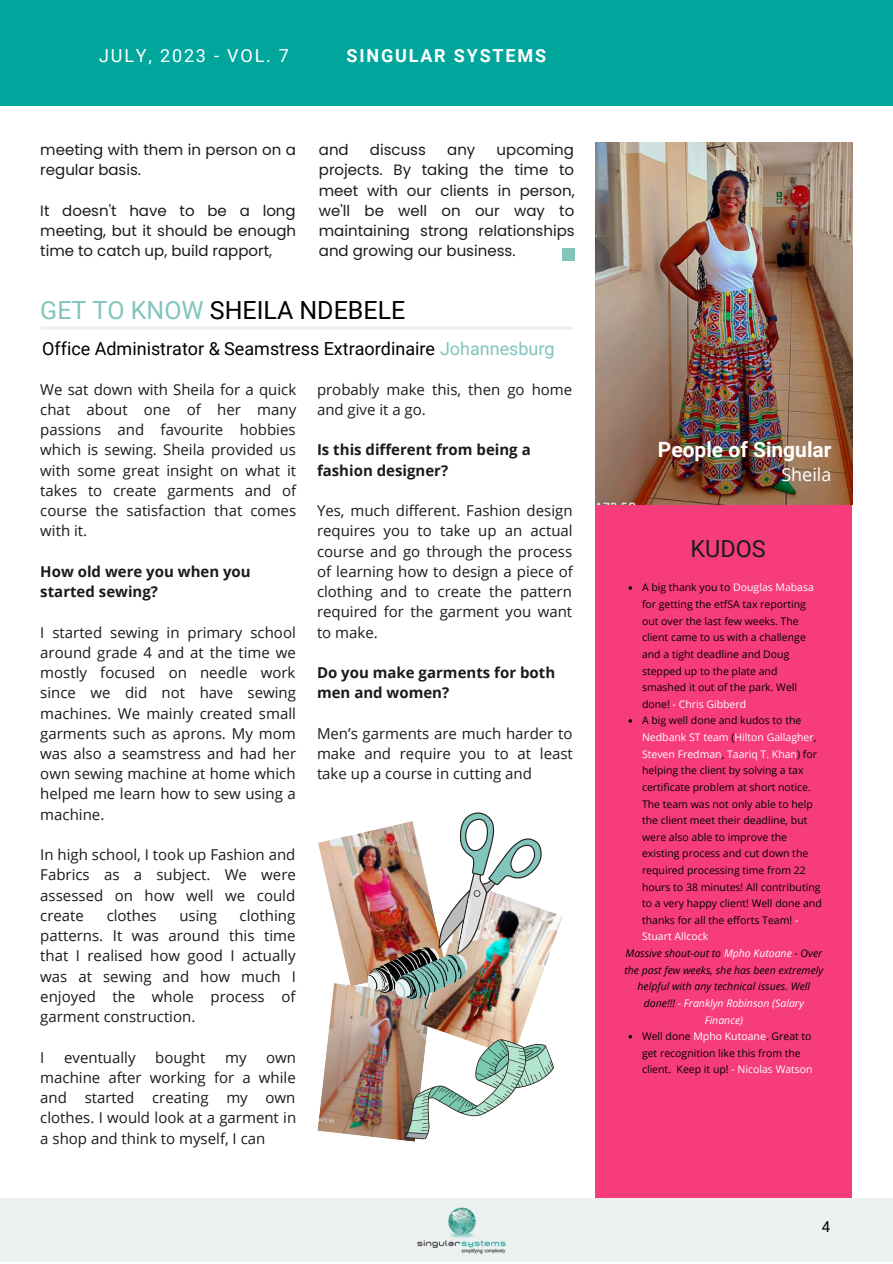
<style>
.page{position:relative;width:893px;height:1264px;background:#fff}
.page>*{position:absolute;margin:0;border:0;box-sizing:border-box;transform-origin:0 0}
.t1{font:25.05px "Roboto";color:#000}
.t2{font:23.55px "Roboto";color:#1a1b1e}
.t3{font:700 21px "Roboto";color:#fff}
.t4{font:18px "Roboto";color:#000}
.t5{font:700 18px "Roboto";letter-spacing:.1em;color:#fff}
.t6{font:18px "Roboto";letter-spacing:.1em;color:#fff}
.t7{font:18px "Open Sans";color:#fff}
.t8{font:15px/20.2px "Open Sans";color:#1a1b1e;text-align:justify}
.t9{font:15px/20.2px "Poppins";color:#1a1b1e;text-align:justify}
.t10{font:700 15px/20.2px "Open Sans";color:#1a1b1e}
.t11{font:15px "Roboto";color:#000}
.t12{font:10.5px/16.6px "Open Sans";color:#000}
.t13{font:italic 10.5px/16.6px "Open Sans";color:#000;text-align:center}
.s1{color:#81c5bd}
.s2{color:#fff}
</style>
<div class="page">
<div style="left:595px;top:504px;width:256px;height:698px;background:#f73c7c"></div>
<div style="left:0;top:1198px;width:892px;height:63px;background:#edf0f1"></div>
<div style="left:0;top:0;width:892px;height:106px;background:#00a69b"></div>
<img style="left:417px;top:1207px;width:89px;height:47px">
<img style="left:595px;top:142px;width:257px;height:362px">
<div style="left:562px;top:248px;width:13px;height:12px;background:#81c5bd"></div>
<svg style="left:628px;top:1035px;width:4px;height:3px"></svg>
<hr style="left:42px;top:326px;width:529px;height:4px;background:#edf0f1">
<img style="left:317px;top:986px;width:104px;height:152px">
<img style="left:318px;top:832px;width:48px;height:154px">
<img style="left:421px;top:916px;width:142px;height:106px">
<svg style="left:384px;top:1022px;width:170px;height:120px"></svg>
<img style="left:366px;top:812px;width:194px;height:196px">
<p class="t6" style="left:99px;top:45px;width:191px">JULY, 2023 - VOL. 7</p>
<p class="t5" style="left:346px;top:45px;width:201px">SINGULAR SYSTEMS</p>
<p class="t9" style="left:40px;top:140px;width:257px">meeting with them in person on a regular basis.</p>
<p class="t9" style="left:40px;top:200px;width:257px">It doesn't have to be a long meeting, but it should be enough time to catch up, build rapport,</p>
<p class="t9" style="left:319px;top:140px;width:257px;text-indent:178px">upcoming projects. By taking the time to meet with our clients in person, we'll be well on our way to maintaining strong relationships and growing our business.</p>
<p class="t9" style="left:319px;top:140px;width:31px">and</p>
<p class="t9" style="left:370px;top:140px;width:57px">discuss</p>
<p class="t9" style="left:447px;top:140px;width:30px">any</p>
<p class="t1" style="left:40px;top:295px;width:366px"><span class="s1">GET TO KNOW</span> SHEILA NDEBELE</p>
<p class="t4" style="left:42px;top:338px;width:514px">Office Administrator &amp; Seamstress Extraordinaire <span class="s1">Johannesburg</span></p>
<p class="t8" style="left:40px;top:378px;width:257px">We sat down with Sheila for a quick chat about one of her many passions and favourite hobbies which is sewing. Sheila provided us with some great insight on what it takes to create garments and of course the satisfaction that comes with it.</p>
<p class="t10" style="left:40px;top:561px;width:212px">How old were you when you started sewing?</p>
<p class="t8" style="left:40px;top:621px;width:257px">I started sewing in primary school around grade 4 and at the time we mostly focused on needle work since we did not have sewing machines. We mainly created small garments such as aprons. My mom was also a seamstress and had her own sewing machine at home which helped me learn how to sew using a machine.</p>
<p class="t8" style="left:40px;top:844px;width:257px">In high school, I took up Fashion and Fabrics as a subject. We were assessed on how well we could create</p>
<p class="t8" style="left:317px;top:378px;width:257px">probably make this, then go home and give it a go.</p>
<p class="t10" style="left:317px;top:439px;width:215px">Is this different from being a fashion designer?</p>
<p class="t8" style="left:317px;top:500px;width:257px">Yes, much different. Fashion design requires you to take up an actual course and go through the process of learning how to design a piece of clothing and to create the pattern required for the garment you want to make.</p>
<p class="t10" style="left:317px;top:662px;width:240px">Do you make garments for both men and women?</p>
<p class="t8" style="left:317px;top:722px;width:257px">Men’s garments are much harder to make and require you to at least take up a course in cutting and</p>
<p class="t8" style="left:40px;top:905px;width:257px;text-indent:199px">clothing patterns. It was around this time that I realised how good I actually was at sewing and how much I enjoyed the whole process of garment construction.</p>
<p class="t8" style="left:40px;top:1046px;width:6px">I</p>
<p class="t8" style="left:64px;top:1046px;width:73px">eventually</p>
<p class="t8" style="left:155px;top:1046px;width:52px">bought</p>
<p class="t8" style="left:225px;top:1046px;width:23px">my</p>
<p class="t8" style="left:107px;top:905px;width:52px">clothes</p>
<p class="t8" style="left:179px;top:905px;width:39px">using</p>
<p class="t8" style="left:40px;top:1046px;width:257px;text-indent:226px">own machine after working for a while and started creating my own clothes. I would look at a garment in a shop and think to myself, I can</p>
<p class="t3" style="left:657px;top:438px;width:175px">People of Singular</p>
<p class="t7" style="left:781px;top:461px;width:52px">Sheila</p>
<p class="t2" style="left:690px;top:535px;width:77px">KUDOS</p>
<p class="t12" style="left:642px;top:579px;width:173px">A big thank you to <span class="s2">Douglas Mabasa </span>for getting the etfSA tax reporting out over the last few weeks. The client came to us with a challenge and a tight deadline and Doug stepped up to the plate and smashed it out of the park. Well done! <span class="s2">- Chris Gibberd</span></p>
<p class="t12" style="left:642px;top:712px;width:181px">A big well done and kudos to the<br><span class="s2">Nedbank ST team</span> (<span class="s2">Hilton Gallagher</span>,<br><span class="s2">Steven Fredman</span>, <span class="s2">Taariq T. Khan</span>) for helping the client by solving a tax certificate problem at short notice.<br>The team was not only able to help the client meet their deadline, but were also able to improve the existing process and cut down the required processing time from 22 hours to 38 minutes! All contributing to a very happy client! Well done and thanks for all the efforts Team! <span class="s2">-<br>Stuart Allcock</span></p>
<p class="t13" style="left:624px;top:944px;width:200px">Massive shout-out to <span class="s2">Mpho Kutoane</span> - Over the past few weeks, she has been extremely helpful with any technical issues. Well done!!! <span class="s2">- Franklyn Robinson (Salary Finance)</span></p>
<p class="t12" style="left:642px;top:1027px;width:172px">Well done <span class="s2">Mpho Kutoane</span>. Great to get recognition like this from the client. Keep it up! <span class="s2">- Nicolas Watson</span></p>
<p class="t11" style="left:821px;top:1217px;width:10px">4</p>
</div>
